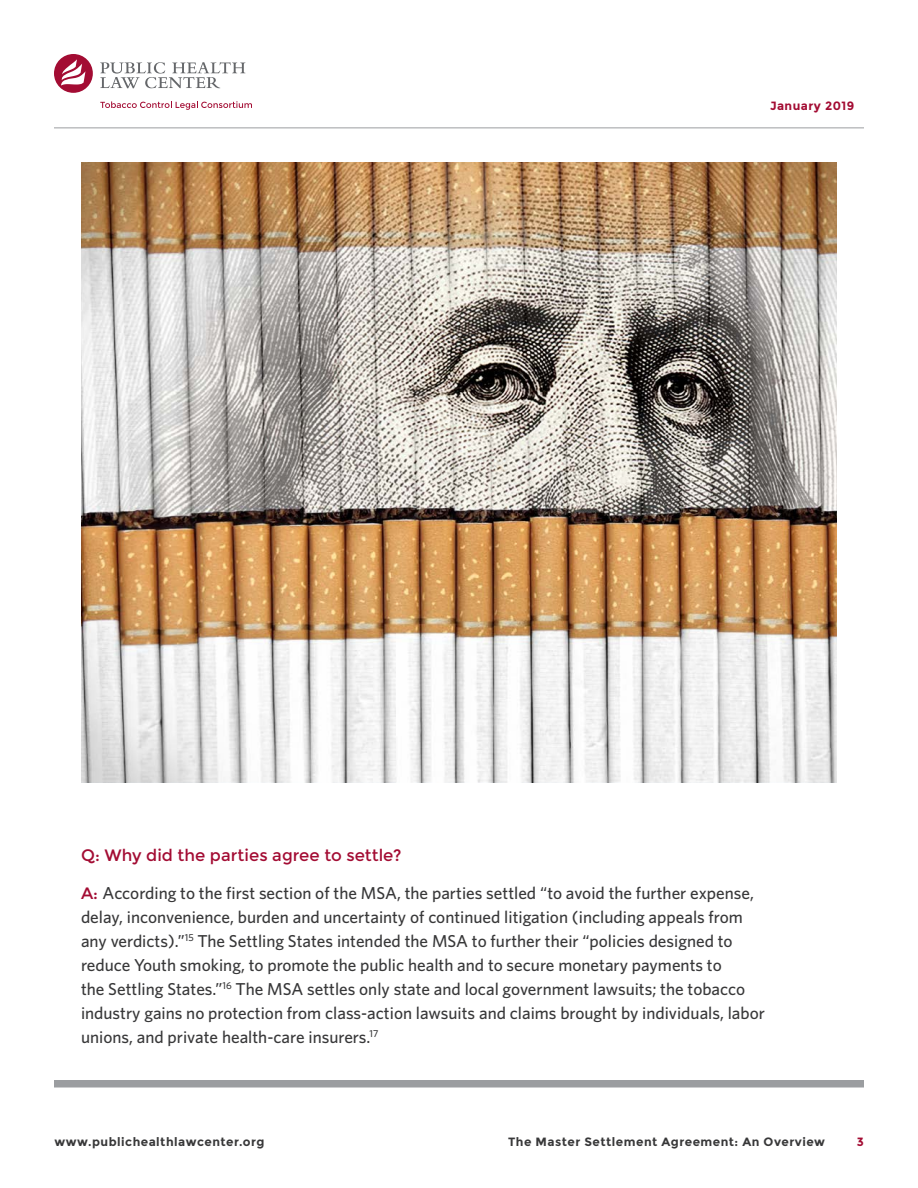
<style>
.page{position:relative;width:918px;height:1188px;background:#fff}
.page>*{position:absolute;margin:0;border:0;box-sizing:border-box;transform-origin:0 0}
.body{font:500 17.25px/24px "Whitney";color:#383839}
.subhead_level_3_ta{font:16.5px "Montserrat";color:#a30c33}
.t1{font:700 12px "Montserrat";letter-spacing:.04em;color:#383839}
.t2{font:700 12px "Montserrat";letter-spacing:.04em;color:#a30c33}
.s1{font-family:"Montserrat";font-weight:400;font-size:16.5px;color:#a30c33}
</style>
<div class="page">
<div style="left:54px;top:1080px;width:810px;height:8px;background:#9b9da0"></div>
<hr style="left:54px;top:128px;width:810px;height:1px;background:#9b9da0">
<img style="left:81px;top:162px;width:756px;height:620px">
<svg style="left:100px;top:62px;width:145px;height:26px"></svg>
<svg style="left:100px;top:101px;width:152px;height:9px"></svg>
<svg style="left:54px;top:54px;width:39px;height:39px"></svg>
<p class="t2" style="left:770px;top:98px;width:86px">January 2019</p>
<p class="subhead_level_3_ta" style="left:81px;top:846px;width:322px">Q: Why did the parties agree to settle?</p>
<p class="body" style="left:81px;top:880px;width:686px"><span class="s1">A:</span> According to the first section of the MSA, the parties settled “to avoid the further expense, delay, inconvenience, burden and uncertainty of continued litigation (including appeals from any verdicts).”<sup>15</sup> The Settling States intended the MSA to further their “policies designed to reduce Youth smoking, to promote the public health and to secure monetary payments to<br>the Settling States.”<sup>16</sup> The MSA settles only state and local government lawsuits; the tobacco industry gains no protection from class-action lawsuits and claims brought by individuals, labor unions, and private health-care insurers.<sup>17</sup></p>
<p class="t1" style="left:55px;top:1134px;width:212px">www.publichealthlawcenter.org</p>
<p class="t1" style="left:508px;top:1134px;width:318px">The Master Settlement Agreement: An Overview</p>
<p class="t2" style="left:857px;top:1134px;width:9px">3</p>
</div>
